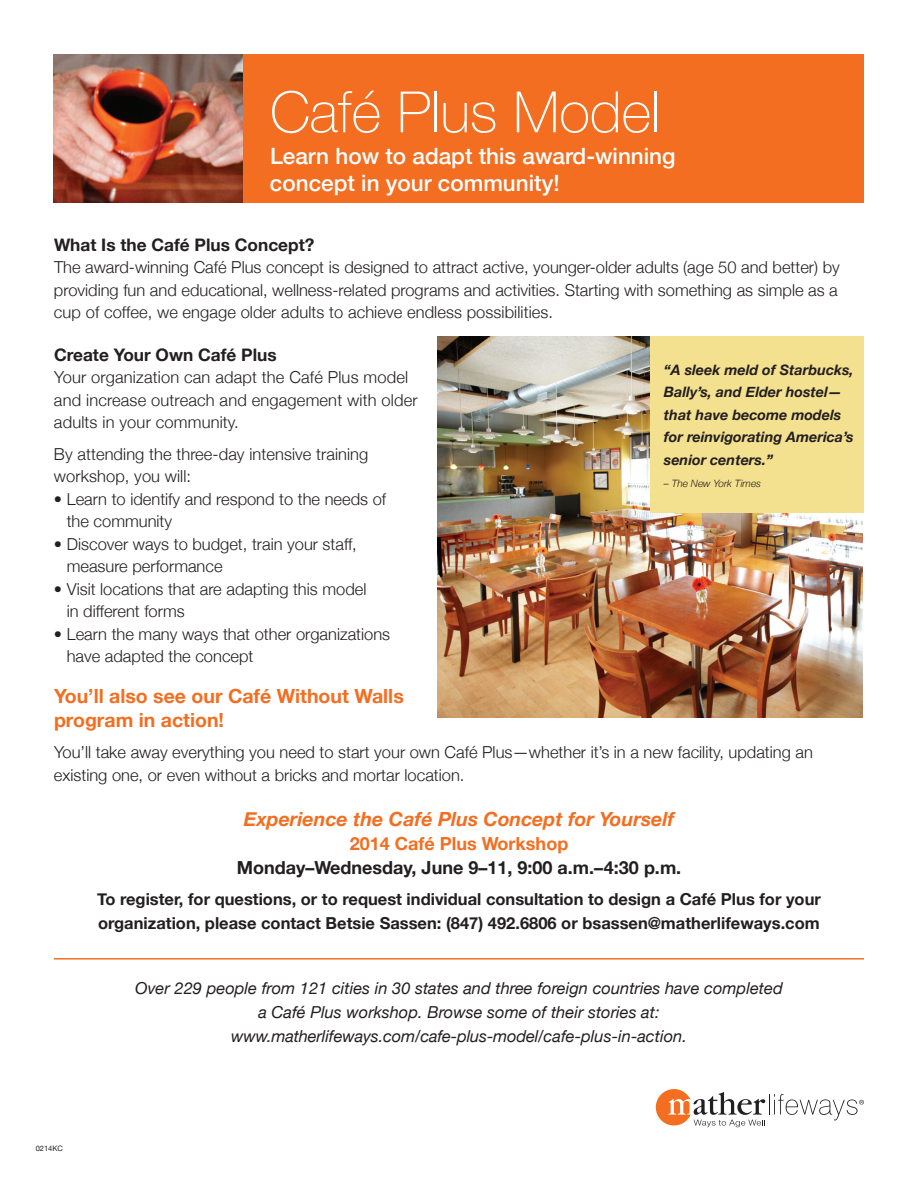
<style>
.page{position:relative;width:918px;height:1188px;background:#fff}
.page>*{position:absolute;margin:0;border:0;box-sizing:border-box;transform-origin:0 0}
.t1{font:100 57px "Helvetica Neue";color:#fff}
.t2{font:500 22.5px/27px "Helvetica Neue";color:#fff}
.t3{font:700 19.5px/24px "Helvetica Neue";color:#f36e21}
.t4{font:italic 700 19.5px "Helvetica Neue";color:#f36e21}
.t5{font:700 18px "Helvetica Neue";color:#231f20}
.t6{font:700 18px "Helvetica Neue";color:#f36e21}
.t7{font:700 17.25px "Helvetica Neue";color:#231f20}
.t8{font:300 16.5px/22.5px "Helvetica Neue";color:#231f20}
.t9{font:italic 16.5px/24px "Helvetica Neue";color:#231f20;text-align:center}
.t10{font:700 16.5px/24px "Helvetica Neue";color:#231f20}
.t11{font:italic 700 14.4px/22.5px "Helvetica Neue";color:#231f20}
.t12{font:italic 300 10.2px "Helvetica Neue";color:#231f20}
.t13{font:7.5px "Helvetica Neue";color:#231f20}
.s1{font-weight:500}
</style>
<div class="page">
<div style="left:235px;top:54px;width:629px;height:148px;background:#f36e21"></div>
<img style="left:53px;top:54px;width:190px;height:148px">
<img style="left:438px;top:337px;width:425px;height:381px">
<div style="left:650px;top:337px;width:214px;height:176px;background:#f4e18f"></div>
<svg style="left:656px;top:1089px;width:208px;height:38px"></svg>
<hr style="left:54px;top:958px;width:810px;height:2px;background:#f36e21">
<h1 class="t1" style="left:270px;top:77px;width:392px">Café Plus Model</h1>
<h2 class="t2" style="left:270px;top:142px;width:407px">Learn how to adapt this award-winning concept in your community!</h2>
<p class="t7" style="left:54px;top:234px;width:262px">What Is the Café Plus Concept?</p>
<p class="t8" style="left:54px;top:256px;width:787px;text-align:justify">The award-winning Café Plus concept is designed to attract active, younger-older adults (age 50 and better) by providing fun and educational, wellness-related programs and activities. Starting with something as simple as a cup of coffee, we engage older adults to achieve endless possibilities.</p>
<p class="t7" style="left:54px;top:344px;width:224px">Create Your Own Café Plus</p>
<p class="t8" style="left:54px;top:366px;width:365px">Your organization can adapt the Café Plus model and increase outreach and engagement with older adults in your community.</p>
<p class="t8" style="left:54px;top:442px;width:316px">By attending the three-day intensive training workshop, you will:</p>
<p class="t8" style="left:67px;top:487px;width:321px;text-indent:-13px"><span class="s1">•</span> Learn to identify and respond to the needs of the community</p>
<p class="t8" style="left:67px;top:532px;width:292px;text-indent:-13px"><span class="s1">•</span> Discover ways to budget, train your staff, measure performance</p>
<p class="t8" style="left:67px;top:577px;width:301px;text-indent:-13px"><span class="s1">•</span> Visit locations that are adapting this model in different forms</p>
<p class="t8" style="left:67px;top:622px;width:325px;text-indent:-13px"><span class="s1">•</span> Learn the many ways that other organizations have adapted the concept</p>
<p class="t3" style="left:54px;top:683px;width:351px">You’ll also see our Café Without Walls program in action!</p>
<p class="t8" style="left:54px;top:741px;width:760px">You’ll take away everything you need to start your own Café Plus—whether it’s in a new facility, updating an existing one, or even without a bricks and mortar location.</p>
<p class="t4" style="left:244px;top:807px;width:432px">Experience the Café Plus Concept for Yourself</p>
<p class="t6" style="left:350px;top:832px;width:220px">2014 Café Plus Workshop</p>
<p class="t5" style="left:237px;top:856px;width:446px">Monday–Wednesday, June 9–11, 9:00 a.m.–4:30 p.m.</p>
<p class="t10" style="left:97px;top:887px;width:725px">To register, for questions, or to request individual consultation to design a Café Plus for your organization, please contact Betsie Sassen: (847) 492.6806 or bsassen@matherlifeways.com</p>
<p class="t11" style="left:664px;top:358px;width:191px">“A sleek meld of Starbucks,<br>Bally’s, and Elder hostel— that have become models for reinvigorating America’s senior centers.”</p>
<p class="t12" style="left:664px;top:477px;width:99px">– The New York Times</p>
<p class="t13" style="left:36px;top:1144px;width:29px">0214KC</p>
<p class="t9" style="left:135px;top:976px;width:649px">Over 229 people from 121 cities in 30 states and three foreign countries have completed a Café Plus workshop. Browse some of their stories at: www.matherlifeways.com/cafe-plus-model/cafe-plus-in-action.</p>
</div>
